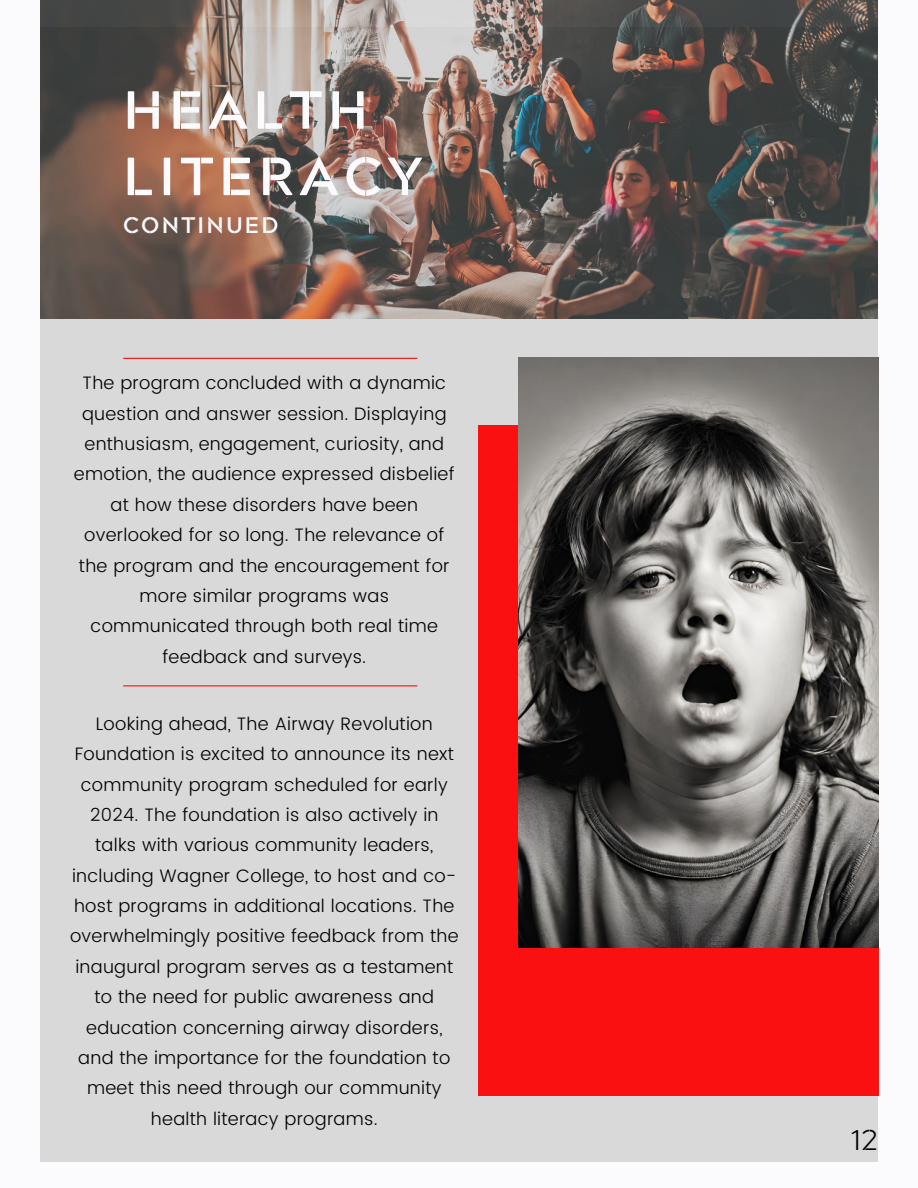
<style>
.page{position:relative;width:918px;height:1188px;background:#fbfbfd}
.page>*{position:absolute;margin:0;border:0;box-sizing:border-box;transform-origin:0 0}
.t1{font:700 53.55px/66.3px "Acherus Militant 1";letter-spacing:.1em;color:#fbfbfd}
.t2{font:300 28.5px "Acherus Militant 1";color:#000}
.t3{font:700 22.5px "Acherus Militant 1";letter-spacing:.1em;color:#fbfbfd}
.t4{font:300 18px/30.3px "Poppins";letter-spacing:.015em;color:#000;text-align:center}
</style>
<div class="page">
<div style="left:40px;top:27px;width:838px;height:1134px;background:#d9d9d9"></div>
<img style="left:40px;top:0;width:837px;height:318px">
<hr style="left:124px;top:358px;width:293px;height:1px;background:#fa1010">
<hr style="left:124px;top:685px;width:293px;height:1px;background:#fa1010">
<div style="left:478px;top:425px;width:401px;height:670px;background:#fa1010"></div>
<img style="left:518px;top:358px;width:360px;height:589px">
<p class="t1" style="left:123px;top:82px;width:301px">HEALTH<br>LITERACY</p>
<p class="t3" style="left:123px;top:217px;width:157px">CONTINUED</p>
<p class="t4" style="left:74px;top:368px;width:382px">The program concluded with a dynamic question and answer session. Displaying enthusiasm, engagement, curiosity, and emotion, the audience expressed disbelief at how these disorders have been overlooked for so long. The relevance of the program and the encouragement for more similar programs was communicated through both real time feedback and surveys.</p>
<p class="t4" style="left:70px;top:709px;width:390px">Looking ahead, The Airway Revolution Foundation is excited to announce its next community program scheduled for early 2024. The foundation is also actively in talks with various community leaders, including Wagner College, to host and co&shy;host programs in additional locations. The overwhelmingly positive feedback from the inaugural program serves as a testament to the need for public awareness and education concerning airway disorders, and the importance for the foundation to meet this need through our community health literacy programs.</p>
<p class="t2" style="left:851px;top:1130px;width:28px">12</p>
</div>
